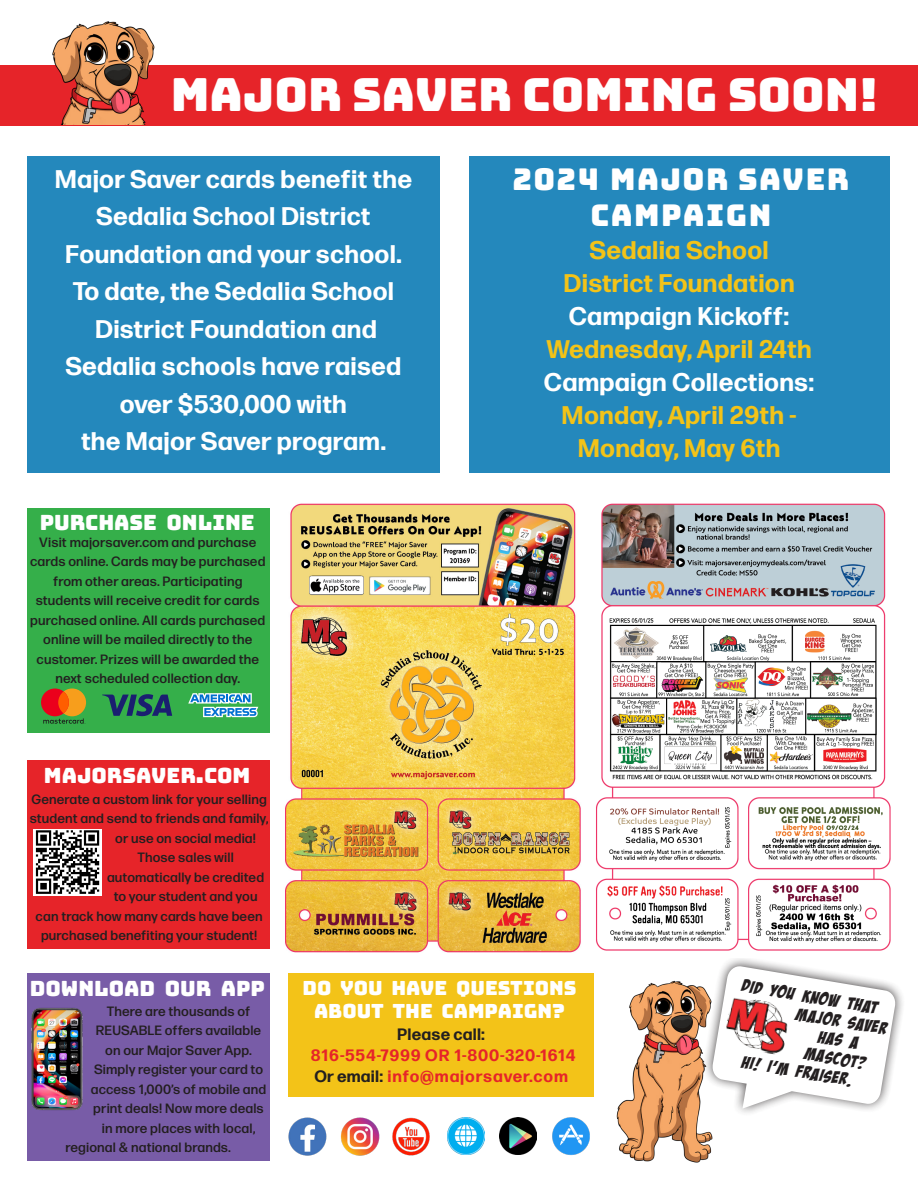
<style>
.page{position:relative;width:918px;height:1188px;background:#fff}
.page>*{position:absolute;margin:0;border:0;box-sizing:border-box;transform-origin:0 0}
.t1{font:45.75px "Bungee";color:#fff}
.t2{font:30px "Bungee";letter-spacing:.05em;color:#fff}
.t3{font:700 25.5px "Forma DJR Micro";letter-spacing:.01em;color:#fff}
.t4{font:700 25.5px "Forma DJR Micro";letter-spacing:.01em;color:#f3c318}
.t5{font:21px "Bungee";color:#fff}
.t6{font:19.5px/23.4px "Bungee";color:#fff;text-align:center}
.t7{font:italic 17.55px/18.9px "Bada Boom Pro BB";color:#231f20;text-align:center}
.t8{font:700 16.5px "Forma DJR Micro";letter-spacing:.05em;color:#e62429}
.t9{font:700 16.5px "Forma DJR Micro";letter-spacing:.01em;color:#231f20}
.t10{font:500 13.5px/19.5px "Forma DJR Micro";letter-spacing:.01em;color:#231f20;text-align:center}
.s1{color:#231f20}
</style>
<div class="page">
<img style="left:285px;top:503px;width:296px;height:450px">
<img style="left:616px;top:980px;width:96px;height:183px">
<svg style="left:694px;top:958px;width:209px;height:184px"></svg>
<img style="left:723px;top:996px;width:71px;height:60px">
<div style="left:0;top:65px;width:918px;height:60px;background:#e62429"></div>
<img style="left:52px;top:21px;width:103px;height:104px">
<img style="left:596px;top:503px;width:295px;height:448px">
<div style="left:27px;top:156px;width:412px;height:316px;background:#2488bc"></div>
<div style="left:469px;top:156px;width:421px;height:316px;background:#2488bc"></div>
<div style="left:27px;top:508px;width:243px;height:225px;background:#35af4a"></div>
<div style="left:58px;top:689px;width:28px;height:27px;background:#f79e1c;border-radius:50%"></div>
<div style="left:41px;top:689px;width:28px;height:27px;background:#eb001c;border-radius:50%"></div>
<svg style="left:58px;top:691px;width:11px;height:22px"></svg>
<svg style="left:43px;top:718px;width:42px;height:6px"></svg>
<svg style="left:102px;top:694px;width:70px;height:23px"></svg>
<svg style="left:188px;top:693px;width:70px;height:24px"></svg>
<div style="left:27px;top:974px;width:243px;height:187px;background:#785ca7"></div>
<img style="left:31px;top:1007px;width:52px;height:104px">
<img style="left:288px;top:1117px;width:39px;height:39px">
<img style="left:341px;top:1117px;width:39px;height:39px">
<img style="left:392px;top:1117px;width:38px;height:39px">
<img style="left:447px;top:1117px;width:37px;height:37px">
<img style="left:500px;top:1118px;width:37px;height:37px">
<img style="left:552px;top:1117px;width:38px;height:38px">
<div style="left:288px;top:974px;width:306px;height:123px;background:#f3c318"></div>
<div style="left:27px;top:760px;width:243px;height:188px;background:#e62429"></div>
<img style="left:33px;top:829px;width:68px;height:67px">
<p class="t1" style="left:171px;top:69px;width:709px">MAJOR SAVER COMING SOON!</p>
<p class="t3" style="left:55px;top:162px;width:359px">Major Saver cards benefit the</p>
<p class="t3" style="left:96px;top:200px;width:276px">Sedalia School District</p>
<p class="t3" style="left:65px;top:237px;width:338px">Foundation and your school.</p>
<p class="t3" style="left:73px;top:275px;width:323px">To date, the Sedalia School</p>
<p class="t3" style="left:95px;top:312px;width:283px">District Foundation and</p>
<p class="t3" style="left:65px;top:350px;width:338px">Sedalia schools have raised</p>
<p class="t3" style="left:120px;top:387px;width:228px">over $530,000 with</p>
<p class="t3" style="left:81px;top:425px;width:307px">the Major Saver program.</p>
<p class="t5" style="left:40px;top:510px;width:216px">PURCHASE ONLINE</p>
<p class="t10" style="left:30px;top:532px;width:237px">Visit majorsaver.com and purchase cards online. Cards may be purchased from other areas. Participating students will receive credit for cards purchased online. All cards purchased online will be mailed directly to the customer. Prizes will be awarded the next scheduled collection day.</p>
<p class="t5" style="left:44px;top:764px;width:208px">MAJORSAVER.COM</p>
<p class="t10" style="left:31px;top:789px;width:237px">Generate a custom link for your selling</p>
<p class="t10" style="left:30px;top:808px;width:240px">student and send to friends and family,</p>
<p class="t10" style="left:115px;top:828px;width:142px">or use on social media!</p>
<p class="t10" style="left:137px;top:847px;width:98px">Those sales will</p>
<p class="t10" style="left:107px;top:867px;width:159px">automatically be credited</p>
<p class="t10" style="left:114px;top:886px;width:145px">to your student and you</p>
<p class="t10" style="left:36px;top:906px;width:229px">can track how many cards have been</p>
<p class="t10" style="left:41px;top:925px;width:218px">purchased benefiting your student!</p>
<p class="t2" style="left:513px;top:162px;width:338px">2024 MAJOR SAVER</p>
<p class="t2" style="left:591px;top:198px;width:182px">CAMPAIGN</p>
<p class="t4" style="left:590px;top:233px;width:181px">Sedalia School</p>
<p class="t4" style="left:564px;top:266px;width:233px">District Foundation</p>
<p class="t3" style="left:569px;top:299px;width:222px">Campaign Kickoff:</p>
<p class="t4" style="left:547px;top:332px;width:267px">Wednesday, April 24th</p>
<p class="t3" style="left:544px;top:365px;width:272px">Campaign Collections:</p>
<p class="t4" style="left:562px;top:398px;width:236px">Monday, April 29th -</p>
<p class="t4" style="left:578px;top:431px;width:204px">Monday, May 6th</p>
<p class="t5" style="left:30px;top:977px;width:236px">DOWNLOAD OUR APP</p>
<p class="t10" style="left:107px;top:1001px;width:145px">There are thousands of</p>
<p class="t10" style="left:96px;top:1020px;width:167px">REUSABLE offers available</p>
<p class="t10" style="left:105px;top:1040px;width:148px">on our Major Saver App.</p>
<p class="t10" style="left:94px;top:1059px;width:170px">Simply register your card to</p>
<p class="t10" style="left:91px;top:1079px;width:177px">access 1,000’s of mobile and</p>
<p class="t10" style="left:93px;top:1098px;width:172px">print deals! Now more deals</p>
<p class="t10" style="left:102px;top:1118px;width:155px">in more places with local,</p>
<p class="t10" style="left:65px;top:1137px;width:167px">regional &amp; national brands.</p>
<p class="t6" style="left:303px;top:977px;width:276px">DO YOU HAVE QUESTIONS<br>ABOUT THE CAMPAIGN?</p>
<p class="t9" style="left:397px;top:1024px;width:89px">Please call:</p>
<p class="t8" style="left:311px;top:1045px;width:266px">816-554-7999 OR 1-800-320-1614</p>
<p class="t8" style="left:314px;top:1066px;width:255px"><span class="s1">Or email:</span> info@majorsaver.com</p>
<p class="t7" style="left:744px;top:975px;width:139px;rotate:10deg">Did you know that</p>
<p class="t7" style="left:798px;top:1004px;width:94px;rotate:10deg">Major Saver has a</p>
<p class="t7" style="left:807px;top:1043px;width:64px;rotate:10deg">mascot?</p>
<p class="t7" style="left:744px;top:1052px;width:114px;rotate:10deg">Hi! I’m fraiser.</p>
</div>
